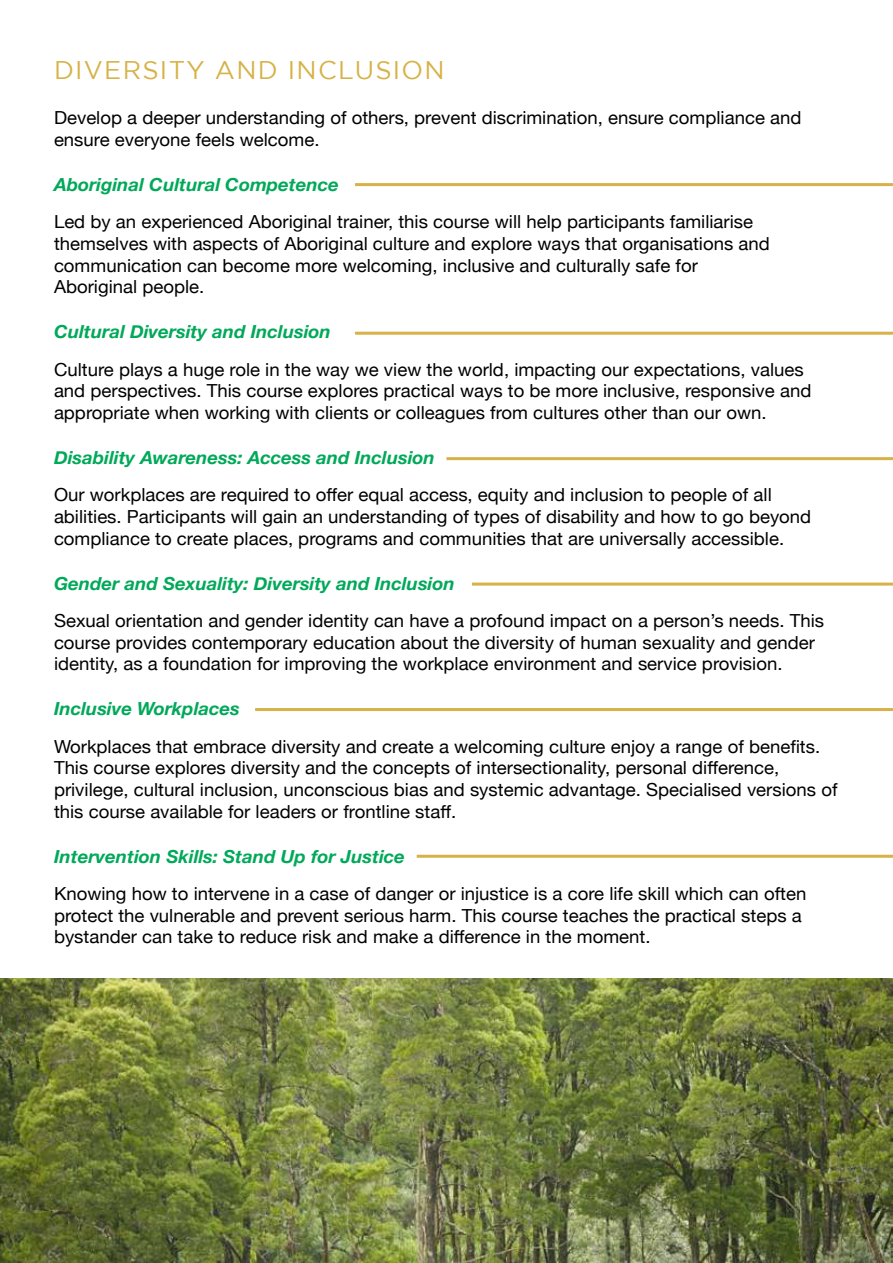
<style>
.page{position:relative;width:893px;height:1263px;background:#fff}
.page>*{position:absolute;margin:0;border:0;box-sizing:border-box;transform-origin:0 0}
.t1{font:25.5px "Gotham";letter-spacing:.05em;color:#d6b247}
.t2{font:18px/21.6px "Helvetica Neue";color:#000}
.t3{font:italic 700 18px "Helvetica Neue";color:#00a959}
</style>
<div class="page">
<hr style="left:355px;top:183px;width:538px;height:3px;background:#d6b247">
<hr style="left:355px;top:332px;width:538px;height:3px;background:#d6b247">
<hr style="left:446px;top:457px;width:447px;height:3px;background:#d6b247">
<hr style="left:472px;top:583px;width:421px;height:3px;background:#d6b247">
<hr style="left:255px;top:708px;width:638px;height:3px;background:#d6b247">
<hr style="left:417px;top:855px;width:476px;height:3px;background:#d6b247">
<img style="left:0;top:978px;width:893px;height:285px">
<h1 class="t1" style="left:54px;top:61px;width:392px">DIVERSITY AND INCLUSION</h1>
<p class="t2" style="left:54px;top:108px;width:749px">Develop a deeper understanding of others, prevent discrimination, ensure compliance and ensure everyone feels welcome.</p>
<p class="t3" style="left:54px;top:178px;width:286px">Aboriginal Cultural Competence</p>
<p class="t2" style="left:54px;top:212px;width:717px">Led by an experienced Aboriginal trainer, this course will help participants familiarise themselves with aspects of Aboriginal culture and explore ways that organisations and communication can become more welcoming, inclusive and culturally safe for Aboriginal people.</p>
<p class="t3" style="left:54px;top:318px;width:278px">Cultural Diversity and Inclusion</p>
<p class="t2" style="left:54px;top:359px;width:759px">Culture plays a huge role in the way we view the world, impacting our expectations, values and perspectives. This course explores practical ways to be more inclusive, responsive and appropriate when working with clients or colleagues from cultures other than our own.</p>
<p class="t3" style="left:54px;top:443px;width:382px">Disability Awareness: Access and Inclusion</p>
<p class="t2" style="left:54px;top:485px;width:759px">Our workplaces are required to offer equal access, equity and inclusion to people of all abilities. Participants will gain an understanding of types of disability and how to go beyond compliance to create places, programs and communities that are universally accessible.</p>
<p class="t3" style="left:54px;top:569px;width:402px">Gender and Sexuality: Diversity and Inclusion</p>
<p class="t2" style="left:54px;top:611px;width:772px">Sexual orientation and gender identity can have a profound impact on a person’s needs. This course provides contemporary education about the diversity of human sexuality and gender identity, as a foundation for improving the workplace environment and service provision.</p>
<p class="t3" style="left:54px;top:695px;width:187px">Inclusive Workplaces</p>
<p class="t2" style="left:54px;top:737px;width:785px">Workplaces that embrace diversity and create a welcoming culture enjoy a range of benefits.<br>This course explores diversity and the concepts of intersectionality, personal difference, privilege, cultural inclusion, unconscious bias and systemic advantage. Specialised versions of this course available for leaders or frontline staff.</p>
<p class="t3" style="left:54px;top:842px;width:352px">Intervention Skills: Stand Up for Justice</p>
<p class="t2" style="left:54px;top:884px;width:754px">Knowing how to intervene in a case of danger or injustice is a core life skill which can often protect the vulnerable and prevent serious harm. This course teaches the practical steps a bystander can take to reduce risk and make a difference in the moment.</p>
</div>
